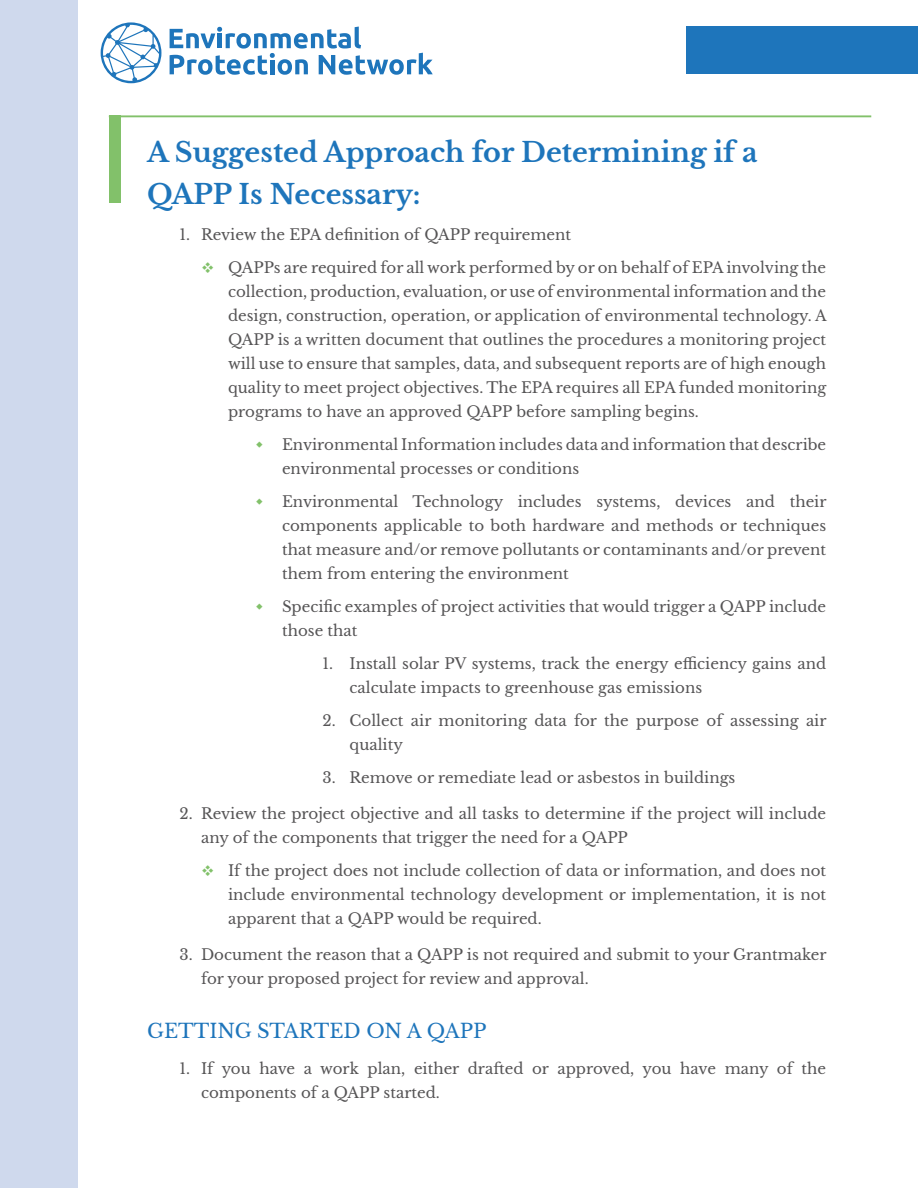
<style>
.page{position:relative;width:918px;height:1188px;background:#fff}
.page>*{position:absolute;margin:0;border:0;box-sizing:border-box;transform-origin:0 0}
.t1{font:700 27px/42px "Libre Baskerville";color:#1e75bb}
.t2{font:19.5px "Libre Baskerville";color:#1e75bb}
.t3{font:15px/24px "Libre Baskerville";color:#555455}
</style>
<div class="page">
<div style="left:1px;top:1px;width:77px;height:1187px;background:#cfd9ed"></div>
<div style="left:687px;top:26px;width:231px;height:48px;background:#1e75bb"></div>
<svg style="left:170px;top:27px;width:263px;height:48px"></svg>
<svg style="left:101px;top:22px;width:60px;height:61px"></svg>
<hr style="left:109px;top:115px;width:762px;height:2px;background:#82c16a">
<div style="left:109px;top:115px;width:12px;height:87px;background:#82c16a"></div>
<p class="t1" style="left:147px;top:132px;width:612px">A Suggested Approach for Determining if a<br>QAPP Is Necessary:</p>
<p class="t3" style="left:179px;top:223px;width:393px">1. Review the EPA definition of QAPP requirement</p>
<p class="t3" style="left:228px;top:256px;width:600px;text-align:justify">QAPPs are required for all work performed by or on behalf of EPA involving the collection, production, evaluation, or use of environmental information and the design, construction, operation, or application of environmental technology. A QAPP is a written document that outlines the procedures a monitoring project will use to ensure that samples, data, and subsequent reports are of high enough quality to meet project objectives. The EPA requires all EPA funded monitoring programs to have an approved QAPP before sampling begins.</p>
<p class="t3" style="left:282px;top:433px;width:546px">Environmental Information includes data and information that describe environmental processes or conditions</p>
<p class="t3" style="left:282px;top:490px;width:546px;text-align:justify">Environmental Technology includes systems, devices and their components applicable to both hardware and methods or techniques that measure and/or remove pollutants or contaminants and/or prevent them from entering the environment</p>
<p class="t3" style="left:282px;top:595px;width:546px">Specific examples of project activities that would trigger a QAPP include those that</p>
<p class="t3" style="left:350px;top:652px;width:478px;text-indent:-27px">1. Install solar PV systems, track the energy efficiency gains and calculate impacts to greenhouse gas emissions</p>
<p class="t3" style="left:350px;top:709px;width:479px;text-indent:-27px">2. Collect air monitoring data for the purpose of assessing air quality</p>
<p class="t3" style="left:323px;top:766px;width:414px">3. Remove or remediate lead or asbestos in buildings</p>
<p class="t3" style="left:201px;top:802px;width:627px;text-indent:-22px">2. Review the project objective and all tasks to determine if the project will include any of the components that trigger the need for a QAPP</p>
<p class="t3" style="left:228px;top:859px;width:600px;text-align:justify">If the project does not include collection of data or information, and does not include environmental technology development or implementation, it is not apparent that a QAPP would be required.</p>
<p class="t3" style="left:201px;top:943px;width:627px;text-indent:-22px">3. Document the reason that a QAPP is not required and submit to your Grantmaker for your proposed project for review and approval.</p>
<p class="t2" style="left:147px;top:1019px;width:341px">GETTING STARTED ON A QAPP</p>
<p class="t3" style="left:201px;top:1057px;width:627px;text-indent:-22px">1. If you have a work plan, either drafted or approved, you have many of the components of a QAPP started.</p>
</div>
